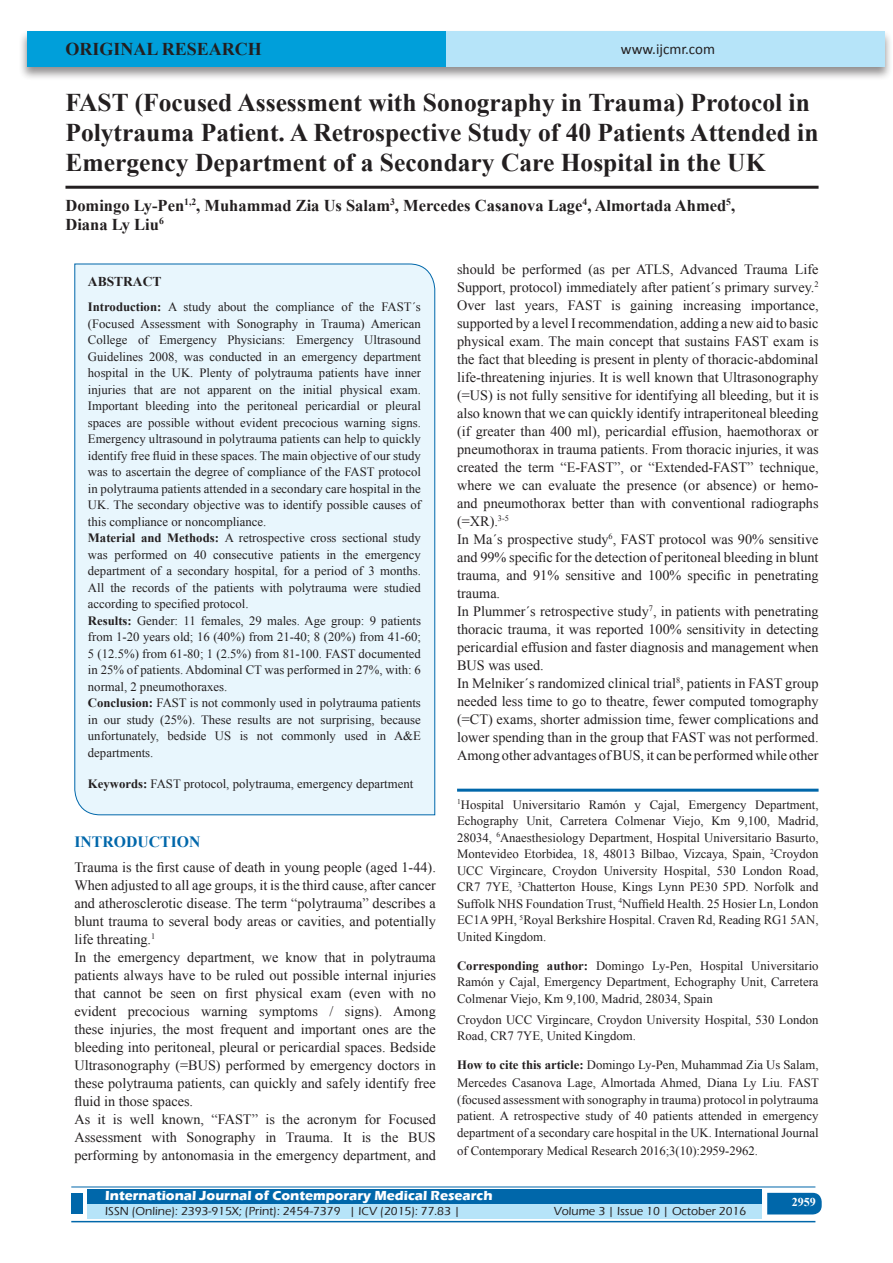
<style>
.page{position:relative;width:893px;height:1263px;background:#fff}
.page>*{position:absolute;margin:0;border:0;box-sizing:border-box;transform-origin:0 0}
.A_Title_New{font:700 25.5px/30px "Times New Roman";color:#231f20}
.AT_new{font:700 18px "Times New Roman";color:#231f20}
.AU-New{font:700 16.5px/18.8px "Times New Roman";color:#231f20}
.t1{font:700 15.75px "Times New Roman";color:#0067aa}
.t2{font:15px "Calibri";color:#231f20}
.TX_New{font:14.25px/18px "Times New Roman";color:#231f20;text-align:justify}
.t3{font:700 13.5px "Eras ITC";color:#fff}
.t4{font:700 13.5px "Times New Roman";color:#231f20}
.Affi_New{font:12.75px/16.5px "Times New Roman";color:#231f20}
.HTC_new{font:12.75px/16.5px "Times New Roman";color:#231f20}
.Corresponding{font:12.75px/16.5px "Times New Roman";color:#231f20;text-align:justify}
.t5{font:500 12px "Eras ITC";color:#231f20}
.t6{font:700 12px "Times New Roman";color:#fff}
.s1{font-weight:700}
</style>
<div class="page">
<div style="left:19px;top:29px;width:874px;height:52px;background:#231f20;opacity:.5"></div>
<div style="left:27px;top:31px;width:858px;height:35px;background:#b6e4f9"></div>
<div style="left:27px;top:31px;width:419px;height:35px;background:#009fda"></div>
<div style="left:87px;top:1189px;width:674px;height:15px;background:#0067aa"></div>
<div style="left:87px;top:1204px;width:674px;height:15px;background:#b6e4f9"></div>
<svg style="left:767px;top:1193px;width:55px;height:21px"></svg>
<hr style="left:71px;top:1186px;width:744px;height:1px;background:#0067aa">
<hr style="left:71px;top:1221px;width:744px;height:1px;background:#0067aa">
<div style="left:71px;top:1193px;width:12px;height:21px;background:#0067aa"></div>
<hr style="left:65px;top:186px;width:754px;height:3px;background:#231f20">
<div style="left:74px;top:263px;width:361px;height:552px;background:#e8f6fd"></div>
<hr style="left:457px;top:789px;width:362px;height:3px;background:#0067aa">
<p class="AT_new" style="left:65px;top:36px;width:198px">ORIGINAL RESEARCH</p>
<p class="t2" style="left:621px;top:40px;width:96px">www.ijcmr.com</p>
<p class="A_Title_New" style="left:65px;top:87px;width:754px">FAST (Focused Assessment with Sonography in Trauma) Protocol in<br>Polytrauma Patient. A Retrospective Study of 40 Patients Attended in<br>Emergency Department of a Secondary Care Hospital in the UK</p>
<p class="AU-New" style="left:65px;top:196px;width:671px">Domingo Ly-Pen<sup>1,2</sup>, Muhammad Zia Us Salam<sup>3</sup>, Mercedes Casanova Lage<sup>4</sup>, Almortada Ahmed<sup>5</sup>,<br>Diana Ly Liu<sup>6</sup></p>
<p class="t4" style="left:88px;top:272px;width:75px">ABSTRACT</p>
<p class="Affi_New" style="left:88px;top:299px;width:335px"><span class="s1">Introduction:</span> A study about the compliance of the FAST´s (Focused Assessment with Sonography in Trauma) American College of Emergency Physicians: Emergency Ultrasound Guidelines 2008, was conducted in an emergency department hospital in the UK. Plenty of polytrauma patients have inner injuries that are not apparent on the initial physical exam.<br>Important bleeding into the peritoneal pericardial or pleural spaces are possible without evident precocious warning signs.<br>Emergency ultrasound in polytrauma patients can help to quickly identify free fluid in these spaces. The main objective of our study was to ascertain the degree of compliance of the FAST protocol in polytrauma patients attended in a secondary care hospital in the UK. The secondary objective was to identify possible causes of this compliance or noncompliance.<br><span class="s1">Material and Methods:</span> A retrospective cross sectional study was performed on 40 consecutive patients in the emergency department of a secondary hospital, for a period of 3 months.<br>All the records of the patients with polytrauma were studied according to specified protocol.<br><span class="s1">Results:</span> Gender: 11 females, 29 males. Age group: 9 patients from 1-20 years old; 16 (40%) from 21-40; 8 (20%) from 41-60; 5 (12.5%) from 61-80; 1 (2.5%) from 81-100. FAST documented in 25% of patients. Abdominal CT was performed in 27%, with: 6 normal, 2 pneumothoraxes.<br><span class="s1">Conclusion:</span> FAST is not commonly used in polytrauma patients in our study (25%). These results are not surprising, because unfortunately, bedside US is not commonly used in A&amp;E departments.</p>
<p class="Affi_New" style="left:88px;top:775px;width:327px"><span class="s1">Keywords:</span> FAST protocol, polytrauma, emergency department</p>
<h1 class="t1" style="left:74px;top:831px;width:127px">INTRODUCTION</h1>
<p class="TX_New" style="left:74px;top:858px;width:363px">Trauma is the first cause of death in young people (aged 1-44).<br>When adjusted to all age groups, it is the third cause, after cancer and atherosclerotic disease. The term “polytrauma” describes a blunt trauma to several body areas or cavities, and potentially life threating.<sup>1</sup></p>
<p class="TX_New" style="left:74px;top:948px;width:363px">In the emergency department, we know that in polytrauma patients always have to be ruled out possible internal injuries that cannot be seen on first physical exam (even with no evident precocious warning symptoms / signs). Among these injuries, the most frequent and important ones are the bleeding into peritoneal, pleural or pericardial spaces. Bedside Ultrasonography (=BUS) performed by emergency doctors in these polytrauma patients, can quickly and safely identify free fluid in those spaces.</p>
<p class="TX_New" style="left:74px;top:1110px;width:363px">As it is well known, “FAST” is the acronym for Focused Assessment with Sonography in Trauma. It is the BUS performing by antonomasia in the emergency department, and</p>
<p class="TX_New" style="left:457px;top:259px;width:363px">should be performed (as per ATLS, Advanced Trauma Life Support, protocol) immediately after patient´s primary survey.<sup>2<br></sup>Over last years, FAST is gaining increasing importance, supported by a level I recommendation, adding a new aid to basic physical exam. The main concept that sustains FAST exam is the fact that bleeding is present in plenty of thoracic-abdominal life-threatening injuries. It is well known that Ultrasonography (=US) is not fully sensitive for identifying all bleeding, but it is also known that we can quickly identify intraperitoneal bleeding (if greater than 400 ml), pericardial effusion, haemothorax or pneumothorax in trauma patients. From thoracic injuries, it was created the term “E-FAST”, or “Extended-FAST” technique, where we can evaluate the presence (or absence) or hemo&shy;and pneumothorax better than with conventional radiographs (=XR).<sup>3-5</sup></p>
<p class="TX_New" style="left:457px;top:529px;width:363px">In Ma´s prospective study<sup>6</sup>, FAST protocol was 90% sensitive and 99% specific for the detection of peritoneal bleeding in blunt trauma, and 91% sensitive and 100% specific in penetrating trauma.</p>
<p class="TX_New" style="left:457px;top:601px;width:363px">In Plummer´s retrospective study<sup>7</sup>, in patients with penetrating thoracic trauma, it was reported 100% sensitivity in detecting pericardial effusion and faster diagnosis and management when BUS was used.</p>
<p class="TX_New" style="left:457px;top:673px;width:363px">In Melniker´s randomized clinical trial<sup>8</sup>, patients in FAST group needed less time to go to theatre, fewer computed tomography (=CT) exams, shorter admission time, fewer complications and lower spending than in the group that FAST was not performed.</p>
<p class="TX_New" style="left:457px;top:745px;width:363px">Among other advantages of BUS, it can be performed while other</p>
<p class="Affi_New" style="left:457px;top:796px;width:363px;text-align:justify"><sup>1</sup>Hospital Universitario Ramón y Cajal, Emergency Department, Echography Unit, Carretera Colmenar Viejo, Km 9,100, Madrid, 28034, <sup>6</sup>Anaesthesiology Department, Hospital Universitario Basurto, Montevideo Etorbidea, 18, 48013 Bilbao, Vizcaya, Spain, <sup>2</sup>Croydon UCC Virgincare, Croydon University Hospital, 530 London Road, CR7 7YE, <sup>3</sup>Chatterton House, Kings Lynn PE30 5PD. Norfolk and Suffolk NHS Foundation Trust, <sup>4</sup>Nuffield Health. 25 Hosier Ln, London EC1A 9PH, <sup>5</sup>Royal Berkshire Hospital. Craven Rd, Reading RG1 5AN, United Kingdom.</p>
<p class="Corresponding" style="left:457px;top:957px;width:363px"><span class="s1">Corresponding author:</span> Domingo Ly-Pen, Hospital Universitario Ramón y Cajal, Emergency Department, Echography Unit, Carretera Colmenar Viejo, Km 9,100, Madrid, 28034, Spain</p>
<p class="Corresponding" style="left:457px;top:1011px;width:363px">Croydon UCC Virgincare, Croydon University Hospital, 530 London<br>Road, CR7 7YE, United Kingdom.</p>
<p class="HTC_new" style="left:457px;top:1056px;width:363px;line-height:18px"><span class="s1">How to cite this article:</span> Domingo Ly-Pen, Muhammad Zia Us Salam,<br>Mercedes Casanova Lage, Almortada Ahmed, Diana Ly Liu. FAST</p>
<p class="HTC_new" style="left:457px;top:1091px;width:363px;text-align:justify">(focused assessment with sonography in trauma) protocol in polytrauma patient. A retrospective study of 40 patients attended in emergency department of a secondary care hospital in the UK. International Journal</p>
<p class="HTC_new" style="left:457px;top:1142px;width:302px">of Contemporary Medical Research 2016;3(10):2959-2962.</p>
<p class="t3" style="left:105px;top:1188px;width:389px">International Journal of Contemporary Medical Research</p>
<p class="t5" style="left:105px;top:1204px;width:356px">ISSN (Online): 2393-915X; (Print): 2454-7379 | ICV (2015): 77.83 |</p>
<p class="t5" style="left:554px;top:1204px;width:194px">Volume 3 | Issue 10 | October 2016</p>
<h4 class="t6" style="left:792px;top:1194px;width:25px">2959</h4>
</div>
